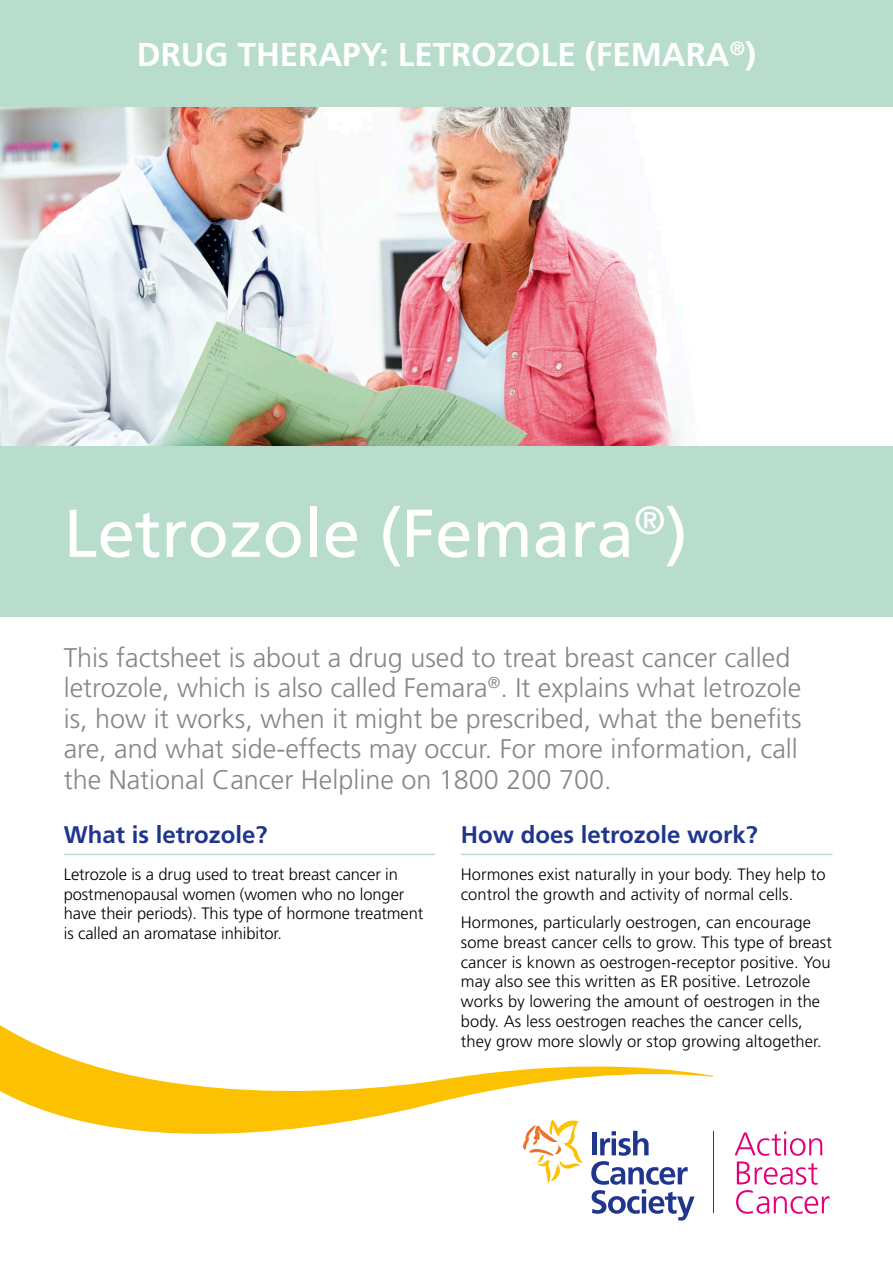
<style>
.page{position:relative;width:893px;height:1263px;background:#fff}
.page>*{position:absolute;margin:0;border:0;box-sizing:border-box;transform-origin:0 0}
.t1{font:67.5px "Frutiger LT Std";color:#fff}
.t2{font:700 33px "Frutiger LT Std";color:#fff}
.t3{font:300 27px/30.6px "Frutiger LT Std";color:#868686}
.t4{font:700 24px "Frutiger LT Std";color:#20368d}
.t5{font:300 16.5px/19.8px "Frutiger LT Std";letter-spacing:.005em;color:#000}
</style>
<div class="page">
<svg style="left:0;top:1025px;width:713px;height:138px"></svg>
<svg style="left:591px;top:1131px;width:104px;height:89px"></svg>
<svg style="left:523px;top:1119px;width:59px;height:64px"></svg>
<hr style="left:713px;top:1131px;width:1px;height:81px;background:#20368d">
<svg style="left:735px;top:1131px;width:95px;height:83px"></svg>
<img style="left:0;top:106px;width:719px;height:340px">
<hr style="left:64px;top:854px;width:371px;height:1px;background:#b8ddcd">
<hr style="left:461px;top:854px;width:371px;height:1px;background:#b8ddcd">
<div style="left:0;top:446px;width:893px;height:171px;background:#b8ddcd"></div>
<div style="left:0;top:0;width:893px;height:106px;background:#b8ddcd"></div>
<h2 class="t2" style="left:137px;top:36px;width:621px">Drug th erapy: Letrozole (Femara<sup>®</sup>)</h2>
<h1 class="t1" style="left:64px;top:494px;width:626px">Letrozole (Femara<sup>®</sup>)</h1>
<p class="t3" style="left:64px;top:642px;width:739px">This factsheet is about a drug used to treat breast cancer called letrozole, which is also called Femara<sup>®</sup>. It explains what letrozole is, how it works, when it might be prescribed, what the benefits are, and what side-effects may occur. For more information, call the National Cancer Helpline on 1800 200 700.</p>
<h3 class="t4" style="left:64px;top:820px;width:205px">What is letrozole?</h3>
<p class="t5" style="left:64px;top:864px;width:361px">Letrozole is a drug used to treat breast cancer in postmenopausal women (women who no longer have their periods). This type of hormone treatment is called an aromatase inhibitor.</p>
<h3 class="t4" style="left:461px;top:820px;width:298px">How does letrozole work?</h3>
<p class="t5" style="left:461px;top:864px;width:366px">Hormones exist naturally in your body. They help to control the growth and activity of normal cells.</p>
<p class="t5" style="left:461px;top:912px;width:373px">Hormones, particularly oestrogen, can encourage some breast cancer cells to grow. This type of breast cancer is known as oestrogen-receptor positive. You may also see this written as ER positive. Letrozole works by lowering the amount of oestrogen in the body. As less oestrogen reaches the cancer cells, they grow more slowly or stop growing altogether.</p>
</div>
